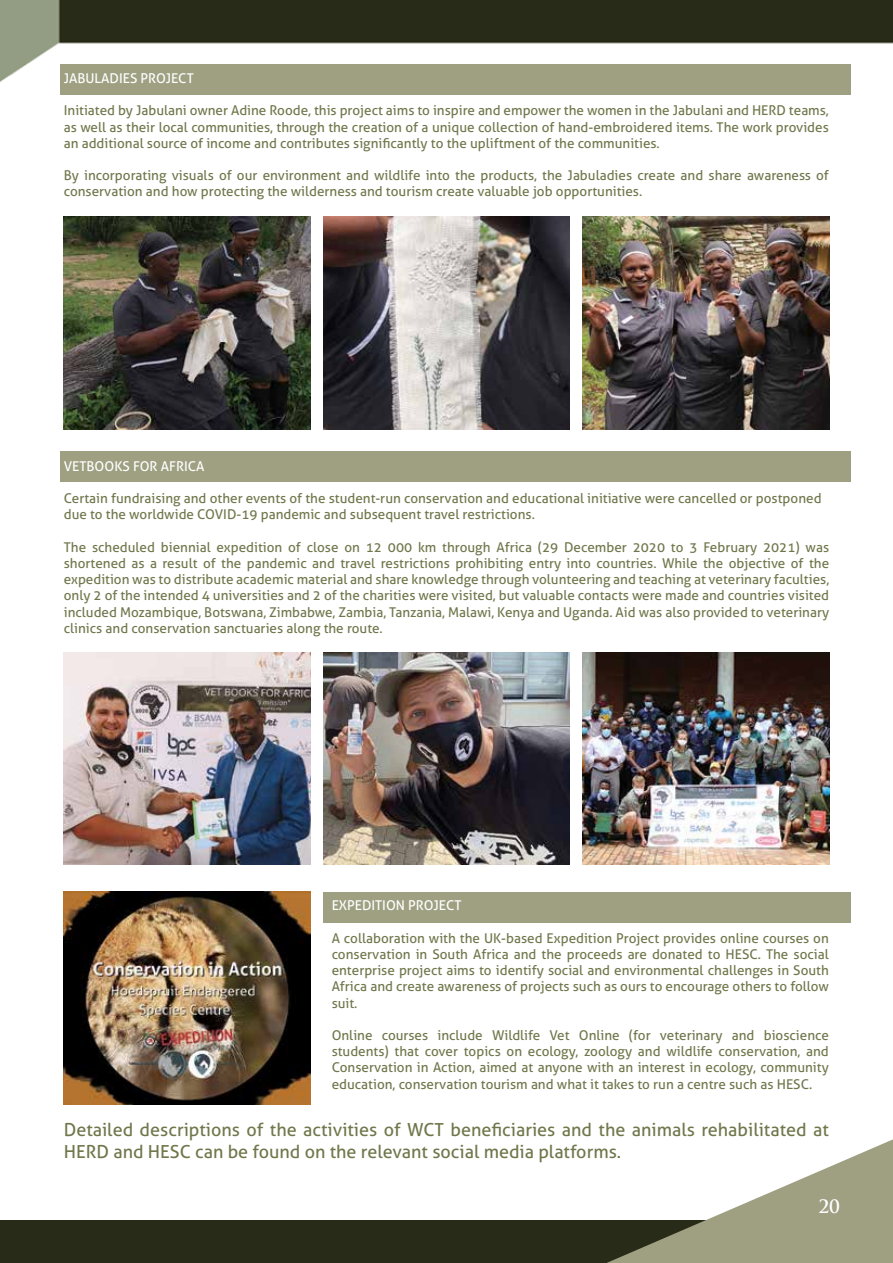
<style>
.page{position:relative;width:893px;height:1263px;background:#fff}
.page>*{position:absolute;margin:0;border:0;box-sizing:border-box;transform-origin:0 0}
.t1{font:18px/21.6px "Aller";color:#70774b}
.t2{font:700 18px "Trajan Pro";color:#fff}
.t3{font:13.5px/16.2px "Aller";color:#70774b;text-align:justify}
.t4{font:13.5px "Aller";color:#fff}
</style>
<div class="page">
<img style="left:0;top:0;width:893px;height:1105px">
<div style="left:0;top:1220px;width:893px;height:43px;background:#282b17"></div>
<svg style="left:607px;top:1139px;width:286px;height:124px"></svg>
<img style="left:64px;top:217px;width:246px;height:212px">
<div style="left:60px;top:64px;width:790px;height:30px;background:#9fa082"></div>
<div style="left:60px;top:451px;width:790px;height:31px;background:#9fa082"></div>
<div style="left:323px;top:892px;width:527px;height:30px;background:#9fa082"></div>
<img style="left:583px;top:217px;width:246px;height:212px">
<img style="left:323px;top:217px;width:247px;height:212px">
<img style="left:64px;top:652px;width:246px;height:212px">
<img style="left:583px;top:652px;width:246px;height:213px">
<img style="left:323px;top:652px;width:247px;height:213px">
<img style="left:64px;top:892px;width:246px;height:212px">
<p class="t4" style="left:64px;top:70px;width:131px">JABULADIES PROJECT</p>
<p class="t3" style="left:64px;top:102px;width:767px">Initiated by Jabulani owner Adine Roode, this project aims to inspire and empower the women in the Jabulani and HERD teams, as well as their local communities, through the creation of a unique collection of hand-embroidered items. The work provides an additional source of income and contributes significantly to the upliftment of the communities.</p>
<p class="t3" style="left:64px;top:167px;width:767px">By incorporating visuals of our environment and wildlife into the products, the Jabuladies create and share awareness of conservation and how protecting the wilderness and tourism create valuable job opportunities.</p>
<p class="t4" style="left:64px;top:458px;width:142px">VETBOOKS FOR AFRICA</p>
<p class="t3" style="left:64px;top:490px;width:759px">Certain fundraising and other events of the student-run conservation and educational initiative were cancelled or postponed due to the worldwide COVID-19 pandemic and subsequent travel restrictions.</p>
<p class="t3" style="left:64px;top:539px;width:767px">The scheduled biennial expedition of close on 12 000 km through Africa (29 December 2020 to 3 February 2021) was shortened as a result of the pandemic and travel restrictions prohibiting entry into countries. While the objective of the expedition was to distribute academic material and share knowledge through volunteering and teaching at veterinary faculties, only 2 of the intended 4 universities and 2 of the charities were visited, but valuable contacts were made and countries visited included Mozambique, Botswana, Zimbabwe, Zambia, Tanzania, Malawi, Kenya and Uganda. Aid was also provided to veterinary clinics and conservation sanctuaries along the route.</p>
<p class="t4" style="left:332px;top:897px;width:131px">EXPEDITION PROJECT</p>
<p class="t3" style="left:332px;top:930px;width:499px">A collaboration with the UK-based Expedition Project provides online courses on conservation in South Africa and the proceeds are donated to HESC. The social enterprise project aims to identify social and environmental challenges in South Africa and create awareness of projects such as ours to encourage others to follow suit.</p>
<p class="t3" style="left:332px;top:1027px;width:499px">Online courses include Wildlife Vet Online (for veterinary and bioscience students) that cover topics on ecology, zoology and wildlife conservation, and Conservation in Action, aimed at anyone with an interest in ecology, community education, conservation tourism and what it takes to run a centre such as HESC.</p>
<h1 class="t1" style="left:64px;top:1119px;width:766px">Detailed descriptions of the activities of WCT beneficiaries and the animals rehabilitated at<br>HERD and HESC can be found on the relevant social media platforms.</h1>
<h1 class="t2" style="left:818px;top:1195px;width:23px">20</h1>
</div>
